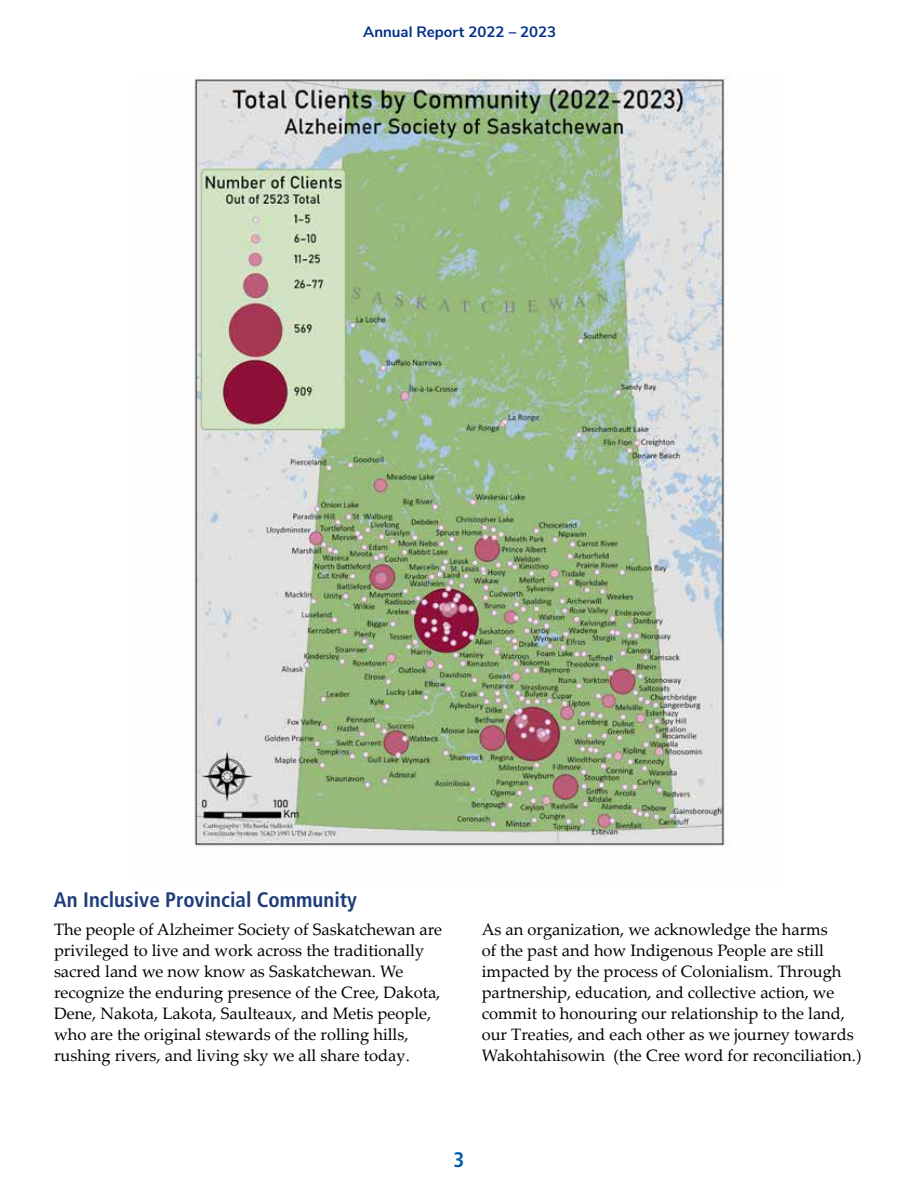
<style>
.page{position:relative;width:918px;height:1188px;background:#fff}
.page>*{position:absolute;margin:0;border:0;box-sizing:border-box;transform-origin:0 0}
.t1{font:700 condensed 21px "Frutiger LT Pro";color:#1f3d7b}
.t2{font:700 condensed 21px "Frutiger LT Pro";color:#005cab}
.t3{font:16.5px/21px "Palatino Linotype";color:#000}
.t4{font:700 15px "Nunito Sans";color:#002f87}
</style>
<div class="page">
<img style="left:190px;top:76px;width:537px;height:770px">
<p class="t4" style="left:363px;top:20px;width:195px">Annual Report 2022 – 2023</p>
<p class="t1" style="left:54px;top:888px;width:304px">An Inclusive Provincial Community</p>
<p class="t3" style="left:54px;top:918px;width:390px">The people of Alzheimer Society of Saskatchewan are privileged to live and work across the traditionally sacred land we now know as Saskatchewan. We recognize the enduring presence of the Cree, Dakota, Dene, Nakota, Lakota, Saulteaux, and Metis people, who are the original stewards of the rolling hills, rushing rivers, and living sky we all share today.</p>
<p class="t3" style="left:482px;top:918px;width:381px">As an organization, we acknowledge the harms<br>of the past and how Indigenous People are still impacted by the process of Colonialism. Through partnership, education, and collective action, we commit to honouring our relationship to the land, our Treaties, and each other as we journey towards Wakohtahisowin (the Cree word for reconciliation.)</p>
<p class="t2" style="left:454px;top:1147px;width:12px">3</p>
</div>
